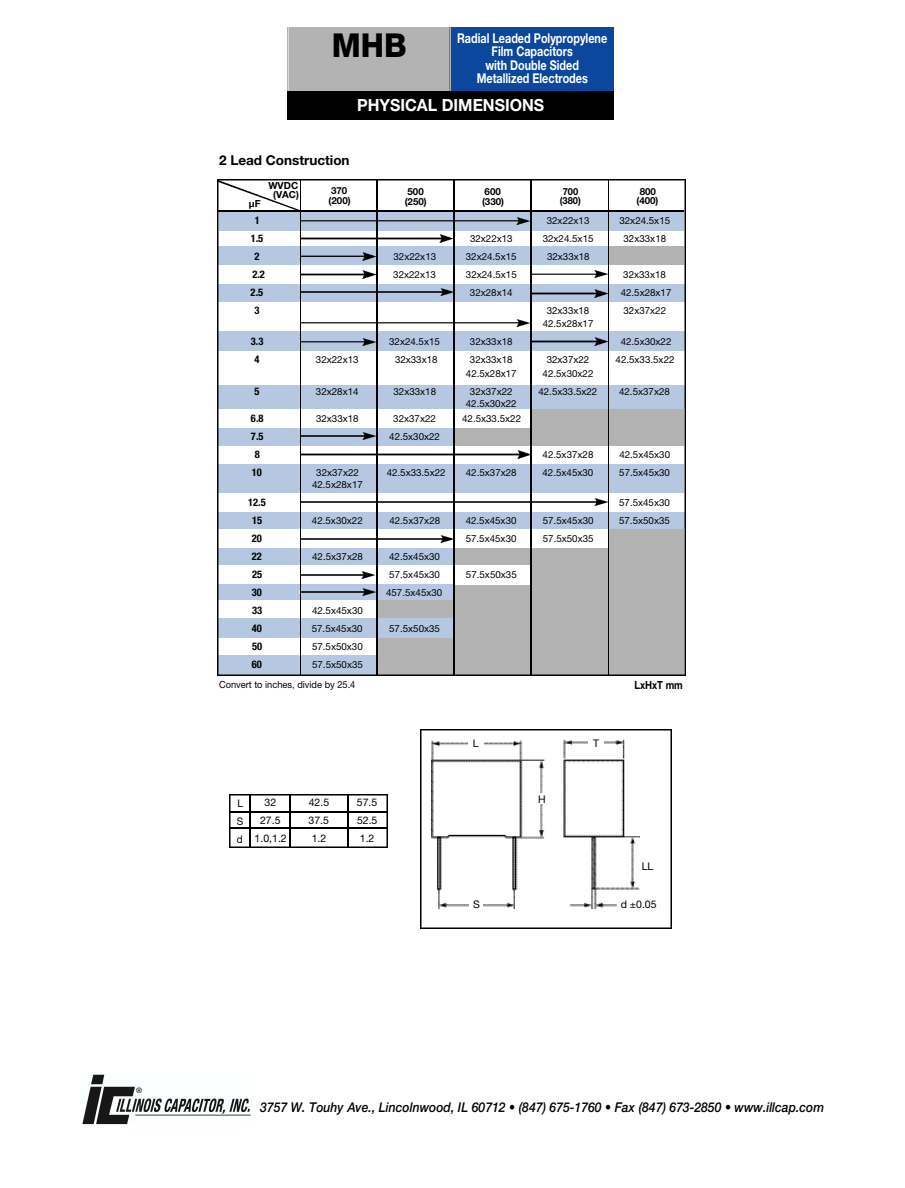
<style>
.page{position:relative;width:905px;height:1188px;background:#fff}
.page>*{position:absolute;margin:0;border:0;box-sizing:border-box;transform-origin:0 0}
.t1{font:800 33px "Helvetica Neue";color:#000;scale:.95 1}
.t2{font:700 16.8px "Helvetica Neue";color:#fff;scale:.95 1}
.t3{font:italic 500 13.5px "Helvetica Neue";color:#000;scale:.9 1}
.t4{font:700 13.5px/13.5px "Helvetica Neue";color:#fff;text-align:center;scale:.8 1}
.t5{font:700 13.5px "Helvetica Neue";color:#000}
.t6{font:700 11.1px "Helvetica Neue";color:#000;scale:.85 1}
.t7{font:700 condensed 10.5px "Helvetica Neue";color:#000}
.t8{font:10.5px/18px "Helvetica Neue";color:#000;text-align:center}
.t9{font:10.5px/18px "Helvetica Neue";color:#000;text-align:justify;scale:.95 1}
.t10{font:9.75px "Helvetica Neue";color:#000}
.t11{font:700 9.75px/9.8px "Helvetica Neue";color:#000}
.t12{font:9.75px "Helvetica Neue";color:#000;scale:.95 1}
.t13{font:700 9.75px/9px "Helvetica Neue";color:#000;scale:.95 1}
.t14{font:7.5px "Helvetica Neue";color:#000}
</style>
<div class="page">
<img style="left:82px;top:1074px;width:169px;height:51px">
<div style="left:435px;top:27px;width:179px;height:65px;background:#0b479d"></div>
<div style="left:288px;top:27px;width:162px;height:64px;background:#b3b3b3"></div>
<div style="left:287px;top:91px;width:327px;height:29px;background:#000"></div>
<img style="left:217px;top:180px;width:468px;height:496px">
<img style="left:301px;top:288px;width:152px;height:8px">
<hr style="left:376px;top:180px;width:1px;height:495px;background:#000">
<hr style="left:300px;top:180px;width:1px;height:495px;background:#000">
<hr style="left:453px;top:180px;width:1px;height:495px;background:#000">
<hr style="left:530px;top:180px;width:1px;height:495px;background:#000">
<hr style="left:608px;top:180px;width:1px;height:495px;background:#000">
<img style="left:301px;top:338px;width:75px;height:8px">
<img style="left:301px;top:432px;width:75px;height:8px">
<img style="left:531px;top:338px;width:76px;height:7px">
<img style="left:531px;top:270px;width:76px;height:8px">
<img style="left:531px;top:290px;width:76px;height:7px">
<img style="left:301px;top:535px;width:152px;height:8px">
<img style="left:301px;top:572px;width:74px;height:7px">
<img style="left:302px;top:588px;width:73px;height:8px">
<img style="left:420px;top:730px;width:251px;height:198px">
<img style="left:432px;top:740px;width:207px;height:169px">
<div style="left:468px;top:738px;width:15px;height:11px;background:#fff"></div>
<div style="left:588px;top:738px;width:15px;height:12px;background:#fff"></div>
<div style="left:534px;top:794px;width:15px;height:10px;background:#fff"></div>
<div style="left:469px;top:898px;width:14px;height:14px;background:#fff"></div>
<img style="left:229px;top:795px;width:158px;height:53px">
<hr style="left:289px;top:795px;width:2px;height:53px;background:#000">
<hr style="left:230px;top:811px;width:156px;height:2px;background:#000">
<hr style="left:230px;top:828px;width:156px;height:1px;background:#000">
<hr style="left:347px;top:795px;width:1px;height:52px;background:#000">
<img style="left:301px;top:271px;width:74px;height:7px">
<img style="left:301px;top:319px;width:229px;height:8px">
<img style="left:301px;top:451px;width:229px;height:7px">
<img style="left:301px;top:498px;width:306px;height:8px">
<p class="t14" style="left:136px;top:1088px;width:7px">®</p>
<h1 class="t1" style="left:332px;top:33px;width:80px">MHB</h1>
<h3 class="t4" style="left:457px;top:32px;width:189px">Radial Leaded Polypropylene<br>Film Capacitors<br>with Double Sided<br>Metallized Electrodes</h3>
<h2 class="t2" style="left:357px;top:99px;width:198px">PHYSICAL DIMENSIONS</h2>
<h3 class="t5" style="left:219px;top:155px;width:132px">2 Lead Construction</h3>
<p class="t11" style="left:249px;top:199px;width:13px">µF</p>
<p class="t11" style="left:268px;top:183px;width:32px;line-height:8.2px;text-align:center">WVDC (VAC)</p>
<p class="t11" style="left:328px;top:186px;width:24px">370 (200)</p>
<p class="t11" style="left:482px;top:188px;width:24px">600 (330)</p>
<p class="t13" style="left:560px;top:188px;width:24px">700 (380)</p>
<p class="t11" style="left:636px;top:187px;width:24px;text-align:center">800 (400)</p>
<p class="t11" style="left:404px;top:188px;width:24px">500 (250)</p>
<p class="t7" style="left:255px;top:216px;width:7px">1</p>
<p class="t10" style="left:546px;top:217px;width:44px">32x22x13</p>
<p class="t10" style="left:619px;top:217px;width:52px">32x24.5x15</p>
<p class="t7" style="left:251px;top:234px;width:14px">1.5</p>
<p class="t10" style="left:470px;top:235px;width:44px">32x22x13</p>
<p class="t10" style="left:542px;top:235px;width:52px">32x24.5x15</p>
<p class="t10" style="left:623px;top:235px;width:44px">32x33x18</p>
<p class="t7" style="left:254px;top:252px;width:7px">2</p>
<p class="t10" style="left:393px;top:253px;width:44px">32x22x13</p>
<p class="t10" style="left:466px;top:253px;width:52px">32x24.5x15</p>
<p class="t10" style="left:547px;top:253px;width:44px">32x33x18</p>
<p class="t7" style="left:252px;top:270px;width:14px">2.2</p>
<p class="t10" style="left:393px;top:271px;width:44px">32x22x13</p>
<p class="t10" style="left:466px;top:271px;width:52px">32x24.5x15</p>
<p class="t10" style="left:623px;top:271px;width:44px">32x33x18</p>
<p class="t7" style="left:251px;top:288px;width:14px">2.5</p>
<p class="t10" style="left:470px;top:289px;width:44px">32x28x14</p>
<p class="t10" style="left:620px;top:289px;width:52px">42.5x28x17</p>
<p class="t7" style="left:254px;top:306px;width:7px">3</p>
<p class="t10" style="left:546px;top:307px;width:44px">32x33x18</p>
<p class="t10" style="left:623px;top:307px;width:44px">32x37x22</p>
<p class="t10" style="left:542px;top:320px;width:52px">42.5x28x17</p>
<p class="t7" style="left:251px;top:338px;width:14px">3.3</p>
<p class="t10" style="left:389px;top:338px;width:52px">32x24.5x15</p>
<p class="t10" style="left:470px;top:338px;width:44px">32x33x18</p>
<p class="t10" style="left:620px;top:338px;width:52px">42.5x30x22</p>
<p class="t7" style="left:254px;top:356px;width:7px">4</p>
<p class="t10" style="left:316px;top:356px;width:44px">32x22x13</p>
<p class="t10" style="left:395px;top:356px;width:44px">32x33x18</p>
<p class="t10" style="left:470px;top:356px;width:44px">32x33x18</p>
<p class="t10" style="left:546px;top:356px;width:44px">32x37x22</p>
<p class="t10" style="left:615px;top:356px;width:60px">42.5x33.5x22</p>
<p class="t10" style="left:466px;top:370px;width:52px">42.5x28x17</p>
<p class="t10" style="left:542px;top:370px;width:52px">42.5x30x22</p>
<p class="t7" style="left:255px;top:387px;width:7px">5</p>
<p class="t10" style="left:316px;top:388px;width:44px">32x28x14</p>
<p class="t10" style="left:393px;top:388px;width:44px">32x33x18</p>
<p class="t10" style="left:470px;top:388px;width:44px">32x37x22</p>
<p class="t10" style="left:538px;top:388px;width:60px">42.5x33.5x22</p>
<p class="t10" style="left:619px;top:388px;width:52px">42.5x37x28</p>
<p class="t10" style="left:466px;top:400px;width:52px">42.5x30x22</p>
<p class="t7" style="left:251px;top:414px;width:14px">6.8</p>
<p class="t10" style="left:316px;top:415px;width:44px">32x33x18</p>
<p class="t10" style="left:393px;top:415px;width:44px">32x37x22</p>
<p class="t10" style="left:462px;top:415px;width:60px">42.5x33.5x22</p>
<p class="t7" style="left:251px;top:432px;width:14px">7.5</p>
<p class="t10" style="left:389px;top:433px;width:52px">42.5x30x22</p>
<p class="t7" style="left:255px;top:450px;width:7px">8</p>
<p class="t10" style="left:542px;top:451px;width:52px">42.5x37x28</p>
<p class="t10" style="left:619px;top:451px;width:52px">42.5x45x30</p>
<p class="t7" style="left:252px;top:468px;width:12px">10</p>
<p class="t10" style="left:316px;top:469px;width:44px">32x37x22</p>
<p class="t10" style="left:386px;top:469px;width:60px">42.5x33.5x22</p>
<p class="t10" style="left:466px;top:469px;width:52px">42.5x37x28</p>
<p class="t10" style="left:542px;top:469px;width:52px">42.5x45x30</p>
<p class="t10" style="left:619px;top:469px;width:52px">57.5x45x30</p>
<p class="t10" style="left:312px;top:481px;width:52px">42.5x28x17</p>
<p class="t7" style="left:248px;top:498px;width:19px">12.5</p>
<p class="t10" style="left:619px;top:499px;width:52px">57.5x45x30</p>
<p class="t7" style="left:252px;top:516px;width:12px">15</p>
<p class="t10" style="left:312px;top:517px;width:52px">42.5x30x22</p>
<p class="t10" style="left:389px;top:517px;width:52px">42.5x37x28</p>
<p class="t10" style="left:465px;top:517px;width:52px">42.5x45x30</p>
<p class="t10" style="left:543px;top:517px;width:52px">57.5x45x30</p>
<p class="t10" style="left:619px;top:517px;width:52px">57.5x50x35</p>
<p class="t7" style="left:252px;top:534px;width:12px">20</p>
<p class="t10" style="left:466px;top:535px;width:52px">57.5x45x30</p>
<p class="t10" style="left:543px;top:535px;width:52px">57.5x50x35</p>
<p class="t7" style="left:252px;top:552px;width:12px">22</p>
<p class="t10" style="left:312px;top:553px;width:52px">42.5x37x28</p>
<p class="t10" style="left:389px;top:553px;width:52px">42.5x45x30</p>
<p class="t7" style="left:252px;top:570px;width:12px">25</p>
<p class="t10" style="left:389px;top:571px;width:52px">57.5x45x30</p>
<p class="t10" style="left:466px;top:571px;width:52px">57.5x50x35</p>
<p class="t7" style="left:252px;top:588px;width:12px">30</p>
<p class="t10" style="left:386px;top:589px;width:58px">457.5x45x30</p>
<p class="t7" style="left:252px;top:606px;width:12px">33</p>
<p class="t10" style="left:312px;top:607px;width:52px">42.5x45x30</p>
<p class="t7" style="left:252px;top:624px;width:12px">40</p>
<p class="t10" style="left:312px;top:625px;width:52px">57.5x45x30</p>
<p class="t10" style="left:389px;top:625px;width:52px">57.5x50x35</p>
<p class="t7" style="left:252px;top:642px;width:12px">50</p>
<p class="t10" style="left:312px;top:643px;width:52px">57.5x50x30</p>
<p class="t7" style="left:252px;top:660px;width:12px">60</p>
<p class="t10" style="left:312px;top:661px;width:52px">57.5x50x35</p>
<p class="t12" style="left:219px;top:681px;width:145px">Convert to inches, divide by 25.4</p>
<p class="t6" style="left:634px;top:681px;width:58px">LxHxT mm</p>
<p class="t8" style="left:254px;top:795px;width:34px">32<br>27.5<br>1.0,1.2</p>
<p class="t8" style="left:308px;top:795px;width:22px">42.5<br>37.5<br>1.2</p>
<p class="t9" style="left:237px;top:795px;width:8px">L S d</p>
<p class="t8" style="left:357px;top:795px;width:22px;text-align:justify">57.5<br>52.5<br>1.2</p>
<p class="t8" style="left:473px;top:735px;width:7px">L</p>
<p class="t8" style="left:593px;top:736px;width:8px">T</p>
<p class="t8" style="left:538px;top:791px;width:9px">H</p>
<p class="t8" style="left:641px;top:858px;width:13px">LL</p>
<p class="t8" style="left:473px;top:896px;width:8px">S</p>
<p class="t8" style="left:620px;top:896px;width:37px">d ±0.05</p>
<h3 class="t3" style="left:260px;top:1102px;width:628px">3757 W. Touhy Ave., Lincolnwood, IL 60712 • (847) 675-1760 • Fax (847) 673-2850 • www.illcap.com</h3>
</div>
